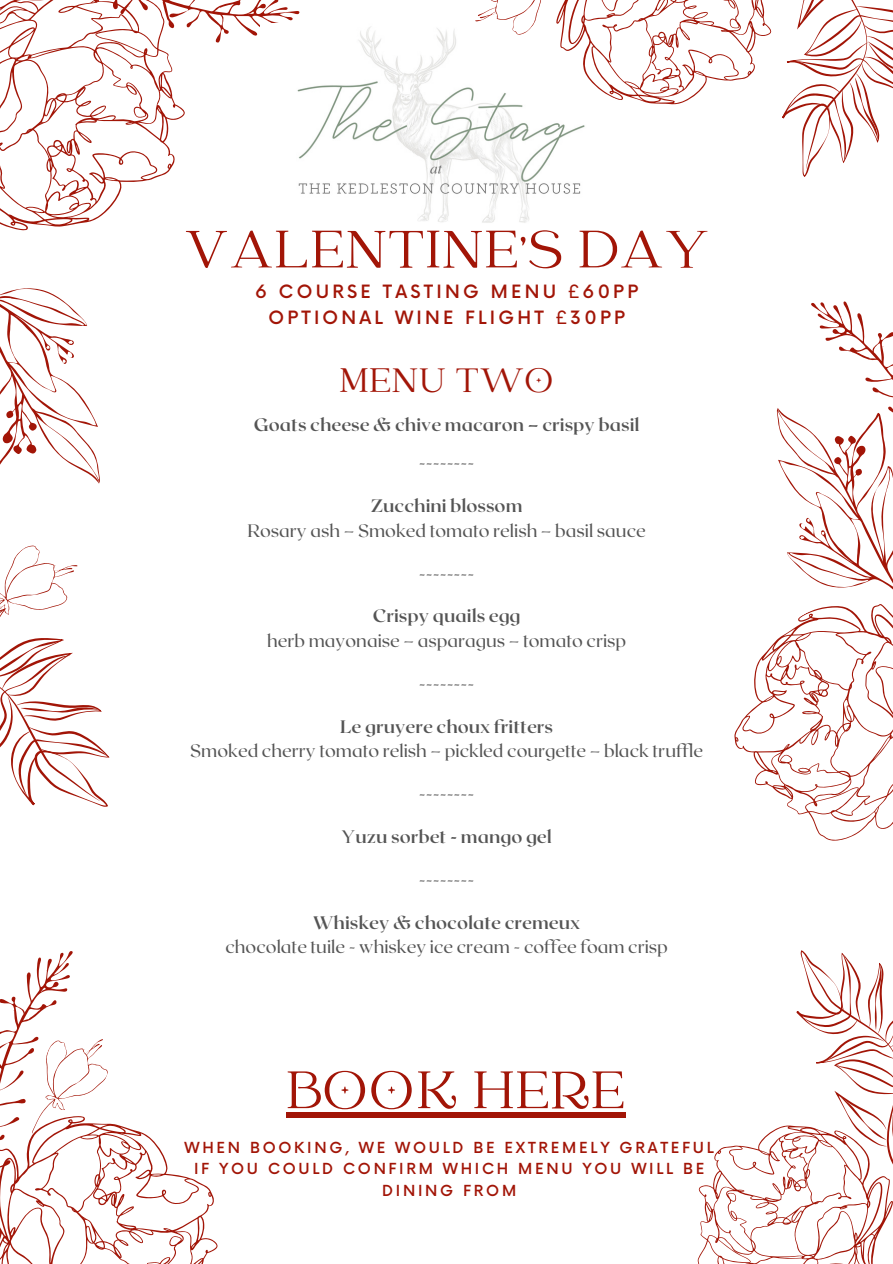
<style>
.page{position:relative;width:893px;height:1264px;background:#fff}
.page>*{position:absolute;margin:0;border:0;box-sizing:border-box;transform-origin:0 0}
.t1{font:58.5px "Catchy Mager";letter-spacing:.025em;color:#a21507}
.t2{font:37.5px "Catchy Mager";letter-spacing:.025em;color:#a21507}
.t3{font:18px "Roxborough CF";color:#545454}
.t4{font:700 18px "Roxborough CF";color:#545454}
.t5{font:500 17.85px "Now";letter-spacing:.18em;color:#a21507}
.t6{font:500 14.85px/21.3px "Now";letter-spacing:.18em;color:#a21507;text-align:center}
.s1{font-weight:400}
</style>
<div class="page">
<svg style="left:0;top:56px;width:185px;height:127px"></svg>
<svg style="left:734px;top:685px;width:158px;height:156px"></svg>
<svg style="left:697px;top:950px;width:195px;height:313px"></svg>
<svg style="left:0;top:183px;width:122px;height:301px"></svg>
<svg style="left:754px;top:408px;width:138px;height:277px"></svg>
<svg style="left:0;top:0;width:300px;height:56px"></svg>
<svg style="left:783px;top:301px;width:109px;height:276px"></svg>
<svg style="left:0;top:951px;width:218px;height:312px"></svg>
<svg style="left:0;top:545px;width:110px;height:262px"></svg>
<img style="left:261px;top:24px;width:320px;height:199px">
<svg style="left:462px;top:0;width:430px;height:177px"></svg>
<div style="left:286px;top:1111px;width:340px;height:6px;background:#a21507"></div>
<p class="t1" style="left:185px;top:221px;width:525px">VALENTINE'S DAY</p>
<p class="t5" style="left:255px;top:282px;width:384px">6 COURSE TASTING MENU £60PP</p>
<p class="t5" style="left:268px;top:308px;width:358px">OPTIONAL WINE FLIGHT £30PP</p>
<p class="t2" style="left:339px;top:362px;width:216px">MENU TWO</p>
<p class="t4" style="left:254px;top:413px;width:387px">Goats cheese &amp; chive macaron – crispy basil</p>
<p class="t3" style="left:419px;top:451px;width:57px">--------</p>
<p class="t4" style="left:371px;top:494px;width:153px">Zucchini blossom</p>
<p class="t3" style="left:247px;top:519px;width:399px">Rosary ash – Smoked tomato relish – basil sauce</p>
<p class="t3" style="left:419px;top:561px;width:57px">--------</p>
<p class="t4" style="left:373px;top:604px;width:149px">Crispy quails egg</p>
<p class="t3" style="left:267px;top:629px;width:360px">herb mayonaise – asparagus – tomato crisp</p>
<p class="t3" style="left:419px;top:672px;width:57px">--------</p>
<p class="t4" style="left:340px;top:714px;width:214px">Le gruyere choux fritters</p>
<p class="t3" style="left:190px;top:739px;width:514px">Smoked cherry tomato relish – pickled courgette – black truffle</p>
<p class="t3" style="left:419px;top:782px;width:57px">--------</p>
<p class="t4" style="left:341px;top:825px;width:212px"><span class="s1">Y</span>uzu sorbet - mango gel</p>
<p class="t3" style="left:419px;top:867px;width:57px">--------</p>
<p class="t4" style="left:313px;top:910px;width:269px">Whiskey &amp; chocolate cremeux</p>
<p class="t3" style="left:225px;top:935px;width:444px">chocolate tuile - whiskey ice cream - coffee foam crisp</p>
<p class="t1" style="left:286px;top:1061px;width:340px">BOOK HERE</p>
<p class="t6" style="left:185px;top:1137px;width:530px">WHEN BOOKING, WE WOULD BE EXTREMELY GRATEFUL</p>
<p class="t6" style="left:194px;top:1159px;width:511px">IF YOU COULD CONFIRM WHICH MENU YOU WILL BE<br>DINING FROM</p>
</div>
